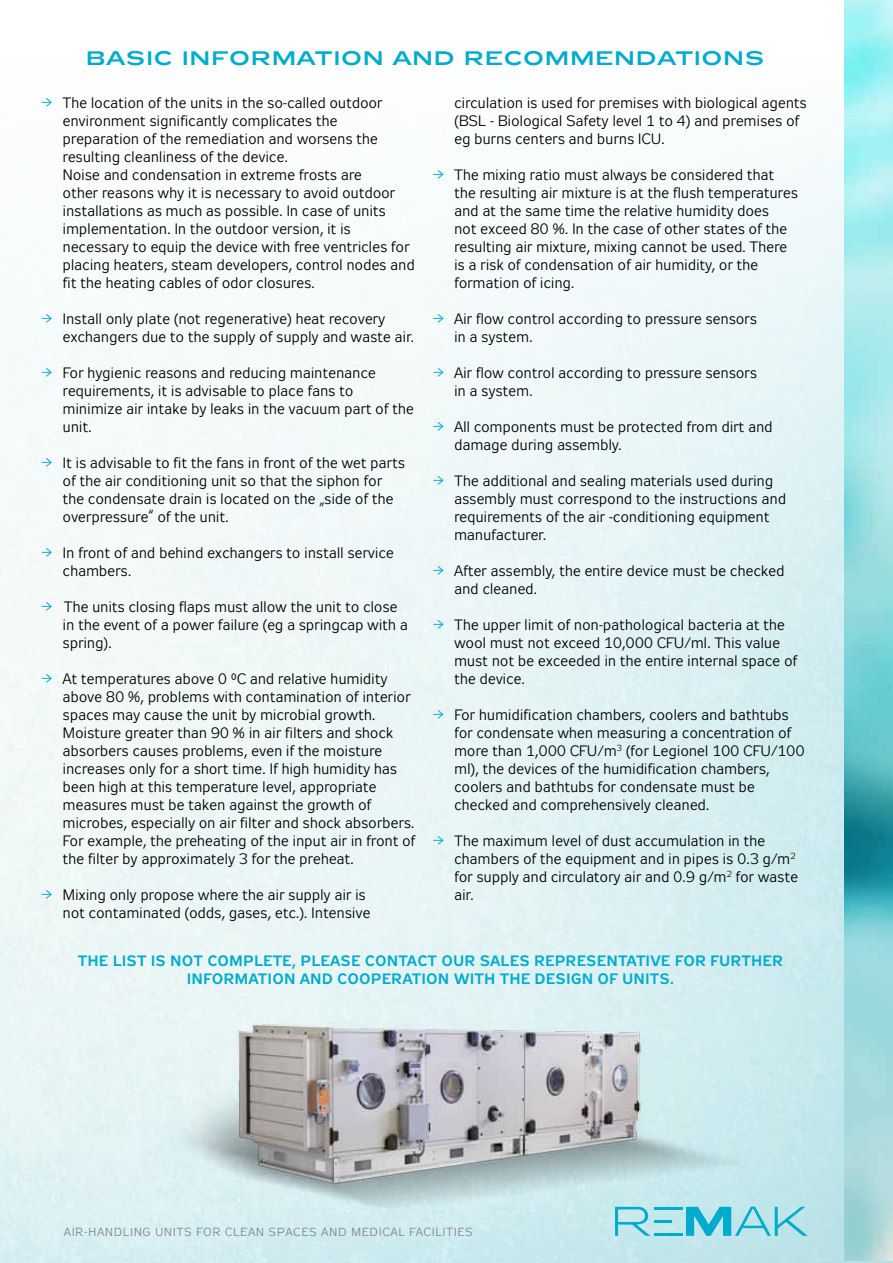
<style>
.page{position:relative;width:893px;height:1263px;background:#fff}
.page>*{position:absolute;margin:0;border:0;box-sizing:border-box;transform-origin:0 0}
.t1{font:700 19.5px "Zeppelin 41";letter-spacing:.1em;color:#00accd}
.t2{font:15px/18px "Zeppelin 31";letter-spacing:.025em;color:#000}
.t3{font:700 15px/18px "Zeppelin 31";letter-spacing:.05em;color:#00accd;text-align:center}
.t4{font:11.7px "Zeppelin 31";color:#808285}
.s1{color:#00accd}
</style>
<div class="page">
<img style="left:0;top:154px;width:893px;height:1109px">
<hr style="left:654px;top:1233px;width:28px;height:3px;background:#00accd">
<svg style="left:615px;top:1217px;width:57px;height:19px"></svg>
<svg style="left:686px;top:1206px;width:122px;height:30px;background:#7bd0df"></svg>
<img style="left:170px;top:1015px;width:584px;height:202px">
<img style="left:844px;top:0;width:49px;height:1260px">
<h1 class="t1" style="left:86px;top:47px;width:679px">BASIC INFORMATION AND RECOMMENDATIONS</h1>
<p class="t2" style="left:63px;top:95px;width:353px;text-indent:-21px"><span class="s1">→</span> The location of the units in the so-called outdoor environment significantly complicates the preparation of the remediation and worsens the resulting cleanliness of the device.<br>Noise and condensation in extreme frosts are<br>other reasons why it is necessary to avoid outdoor installations as much as possible. In case of units implementation. In the outdoor version, it is necessary to equip the device with free ventricles for placing heaters, steam developers, control nodes and fit the heating cables of odor closures.</p>
<p class="t2" style="left:63px;top:311px;width:353px;text-indent:-21px"><span class="s1">→</span> Install only plate (not regenerative) heat recovery exchangers due to the supply of supply and waste air.</p>
<p class="t2" style="left:63px;top:365px;width:352px;text-indent:-21px"><span class="s1">→</span> For hygienic reasons and reducing maintenance requirements, it is advisable to place fans to minimize air intake by leaks in the vacuum part of the unit.</p>
<p class="t2" style="left:63px;top:455px;width:343px;text-indent:-21px"><span class="s1">→</span> It is advisable to fit the fans in front of the wet parts of the air conditioning unit so that the siphon for the condensate drain is located on the „side of the overpressure“ of the unit.</p>
<p class="t2" style="left:63px;top:545px;width:332px;text-indent:-21px"><span class="s1">→</span> In front of and behind exchangers to install service chambers.</p>
<p class="t2" style="left:63px;top:599px;width:346px;text-indent:-21px"><span class="s1">→</span> The units closing flaps must allow the unit to close in the event of a power failure (eg a springcap with a spring).</p>
<p class="t2" style="left:63px;top:671px;width:355px;text-indent:-21px"><span class="s1">→</span> At temperatures above 0 °C and relative humidity above 80 %, problems with contamination of interior spaces may cause the unit by microbial growth.<br>Moisture greater than 90 % in air filters and shock absorbers causes problems, even if the moisture increases only for a short time. If high humidity has been high at this temperature level, appropriate measures must be taken against the growth of microbes, especially on air filter and shock absorbers.<br>For example, the preheating of the input air in front of the filter by approximately 3 for the preheat.</p>
<p class="t2" style="left:63px;top:887px;width:309px;text-indent:-21px"><span class="s1">→</span> Mixing only propose where the air supply air is not contaminated (odds, gases, etc.). Intensive</p>
<p class="t2" style="left:454px;top:95px;width:354px">circulation is used for premises with biological agents (BSL - Biological Safety level 1 to 4) and premises of eg burns centers and burns ICU.</p>
<p class="t2" style="left:454px;top:167px;width:345px;text-indent:-21px"><span class="s1">→</span> The mixing ratio must always be considered that the resulting air mixture is at the flush temperatures and at the same time the relative humidity does<br>not exceed 80 %. In the case of other states of the resulting air mixture, mixing cannot be used. There is a risk of condensation of air humidity, or the formation of icing.</p>
<p class="t2" style="left:454px;top:311px;width:304px;text-indent:-21px"><span class="s1">→</span> Air flow control according to pressure sensors in a system.</p>
<p class="t2" style="left:454px;top:365px;width:304px;text-indent:-21px"><span class="s1">→</span> Air flow control according to pressure sensors in a system.</p>
<p class="t2" style="left:454px;top:419px;width:320px;text-indent:-21px"><span class="s1">→</span> All components must be protected from dirt and damage during assembly.</p>
<p class="t2" style="left:454px;top:473px;width:333px;text-indent:-21px"><span class="s1">→</span> The additional and sealing materials used during assembly must correspond to the instructions and requirements of the air -conditioning equipment manufacturer.</p>
<p class="t2" style="left:454px;top:563px;width:331px;text-indent:-21px"><span class="s1">→</span> After assembly, the entire device must be checked and cleaned.</p>
<p class="t2" style="left:454px;top:617px;width:345px;text-indent:-21px"><span class="s1">→</span> The upper limit of non-pathological bacteria at the wool must not exceed 10,000 CFU/ml. This value must not be exceeded in the entire internal space of the device.</p>
<p class="t2" style="left:454px;top:707px;width:352px;text-indent:-21px"><span class="s1">→</span> For humidification chambers, coolers and bathtubs for condensate when measuring a concentration of more than 1,000 CFU/m<sup>3</sup> (for Legionel 100 CFU/100 ml), the devices of the humidification chambers, coolers and bathtubs for condensate must be checked and comprehensively cleaned.</p>
<p class="t2" style="left:454px;top:833px;width:345px;text-indent:-21px"><span class="s1">→</span> The maximum level of dust accumulation in the chambers of the equipment and in pipes is 0.3 g/m<sup>2 </sup>for supply and circulatory air and 0.9 g/m<sup>2</sup> for waste air.</p>
<p class="t3" style="left:78px;top:953px;width:706px">THE LIST IS NOT CO MPLETE, PLEASE CO NTACT O UR SALES REPRESENTATIVE FO R FURTHER<br>INFORMATION AND COOPERATION WITH THE DESIGN OF UNITS.</p>
<p class="t4" style="left:64px;top:1225px;width:33px">Air-handling</p>
<p class="t4" style="left:155px;top:1225px;width:8px">units</p>
<p class="t4" style="left:196px;top:1225px;width:38px">for clean</p>
<p class="t4" style="left:269px;top:1225px;width:9px">spaces</p>
<p class="t4" style="left:322px;top:1225px;width:10px">and</p>
<p class="t4" style="left:351px;top:1225px;width:9px">medical</p>
<p class="t4" style="left:410px;top:1225px;width:14px">facilities</p>
</div>
